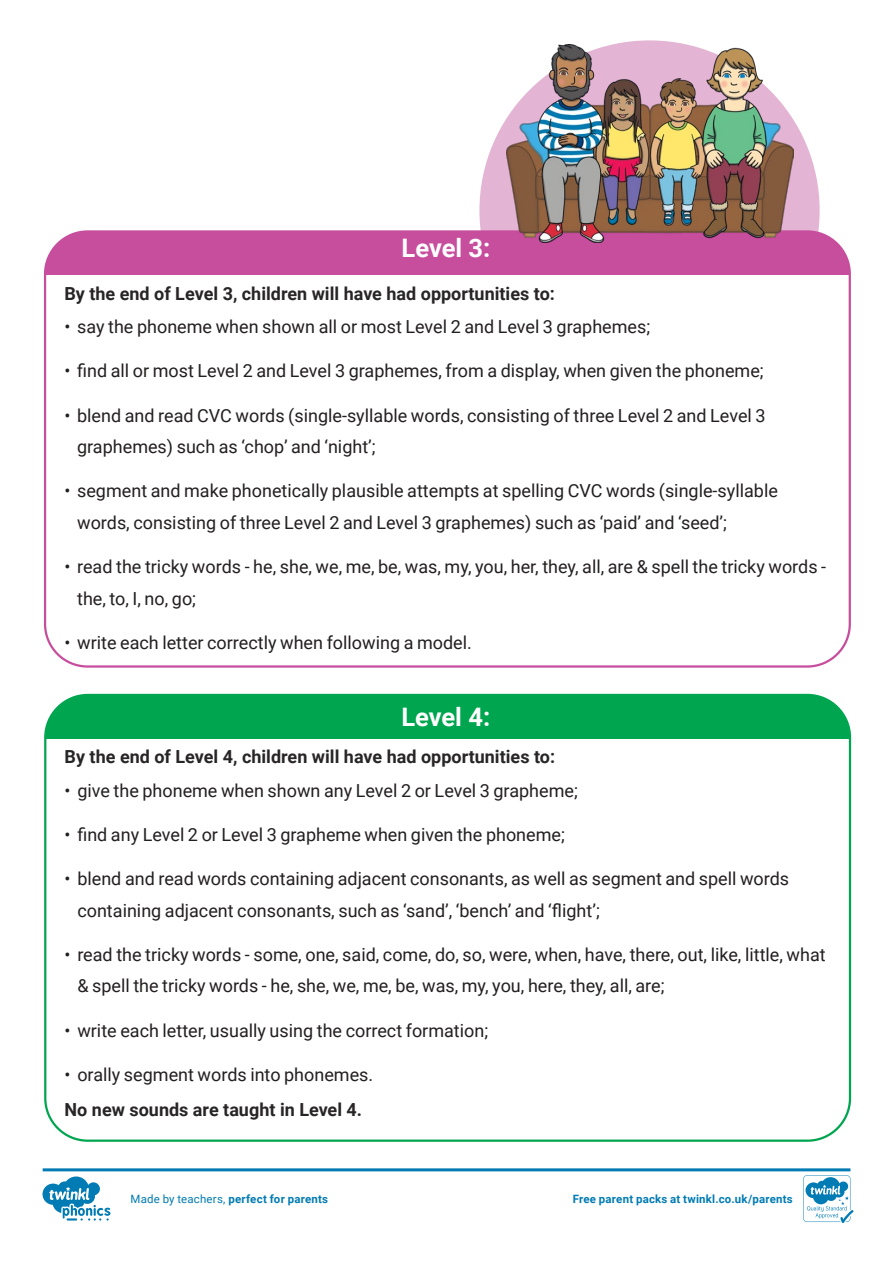
<style>
.page{position:relative;width:893px;height:1263px;background:#fff}
.page>*{position:absolute;margin:0;border:0;box-sizing:border-box;transform-origin:0 0}
.Heading_3{font:700 25.5px "Roboto";letter-spacing:-.005em;color:#fff}
.t1{font:18px/31.5px "Roboto";color:#231f20}
.Heading_4{font:700 18px "Roboto";color:#282526}
.Adult_Body_Copy{font:700 18px "Roboto";color:#282526}
.t2{font:700 11.4px "Roboto";letter-spacing:.02em;color:#007bb3}
.s1{font-weight:400}
</style>
<div class="page">
<div style="left:479px;top:40px;width:341px;height:341px;background:#e4b4d4;border-radius:50%"></div>
<div style="left:45px;top:231px;width:805px;height:435px;background:#fff;border-radius:43px"></div>
<div style="left:45px;top:231px;width:805px;height:44px;background:#c74d9d"></div>
<img style="left:507px;top:45px;width:286px;height:198px">
<div style="left:45px;top:695px;width:805px;height:44px;background:#00a54f"></div>
<svg style="left:43px;top:1168px;width:810px;height:55px"></svg>
<p class="Heading_3" style="left:402px;top:230px;width:90px">Level 3:</p>
<p class="Heading_4" style="left:64px;top:280px;width:492px">By the end of Level 3, children will have had opportunities to:</p>
<p class="t1" style="left:64px;top:310px;width:587px">• say the phoneme when shown all or most Level 2 and Level 3 graphemes;</p>
<p class="t1" style="left:64px;top:355px;width:701px">• find all or most Level 2 and Level 3 graphemes, from a display, when given the phoneme;</p>
<p class="t1" style="left:77px;top:399px;width:690px;text-indent:-13px">• blend and read CVC words (single-syllable words, consisting of three Level 2 and Level 3 graphemes) such as ‘chop’ and ‘night’;</p>
<p class="t1" style="left:77px;top:475px;width:702px;text-indent:-13px">• segment and make phonetically plausible attempts at spelling CVC words (single-syllable words, consisting of three Level 2 and Level 3 graphemes) such as ‘paid’ and ‘seed’;</p>
<p class="t1" style="left:77px;top:550px;width:750px;text-indent:-13px">• read the tricky words - he, she, we, me, be, was, my, you, her, they, all, are &amp; spell the tricky words - the, to, I, no, go;</p>
<p class="t1" style="left:64px;top:626px;width:409px">• write each letter correctly when following a model.</p>
<p class="Heading_3" style="left:401px;top:699px;width:90px">Level 4:</p>
<p class="Heading_4" style="left:65px;top:744px;width:492px">By the end of Level 4, children will have had opportunities to:</p>
<p class="t1" style="left:65px;top:774px;width:515px">• give the phoneme when shown any Level 2 or Level 3 grapheme;</p>
<p class="t1" style="left:65px;top:818px;width:502px">• find any Level 2 or Level 3 grapheme when given the phoneme;</p>
<p class="t1" style="left:77px;top:862px;width:713px;text-indent:-13px">• blend and read words containing adjacent consonants, as well as segment and spell words containing adjacent consonants, such as ‘sand’, ‘bench’ and ‘flight’;</p>
<p class="t1" style="left:77px;top:938px;width:750px;text-indent:-13px">• read the tricky words - some, one, said, come, do, so, were, when, have, there, out, like, little, what &amp; spell the tricky words - he, she, we, me, be, was, my, you, here, they, all, are;</p>
<p class="t1" style="left:65px;top:1014px;width:425px">• write each letter, usually using the correct formation;</p>
<p class="t1" style="left:65px;top:1058px;width:310px">• orally segment words into phonemes.</p>
<p class="Adult_Body_Copy" style="left:65px;top:1097px;width:299px">No new sounds are taught in Level 4.</p>
<p class="t2" style="left:131px;top:1190px;width:199px"><span class="s1">Made by teachers,</span> perfect for parents</p>
<p class="t2" style="left:573px;top:1191px;width:222px">Free parent packs at twinkl.co.uk/parents</p>
</div>
